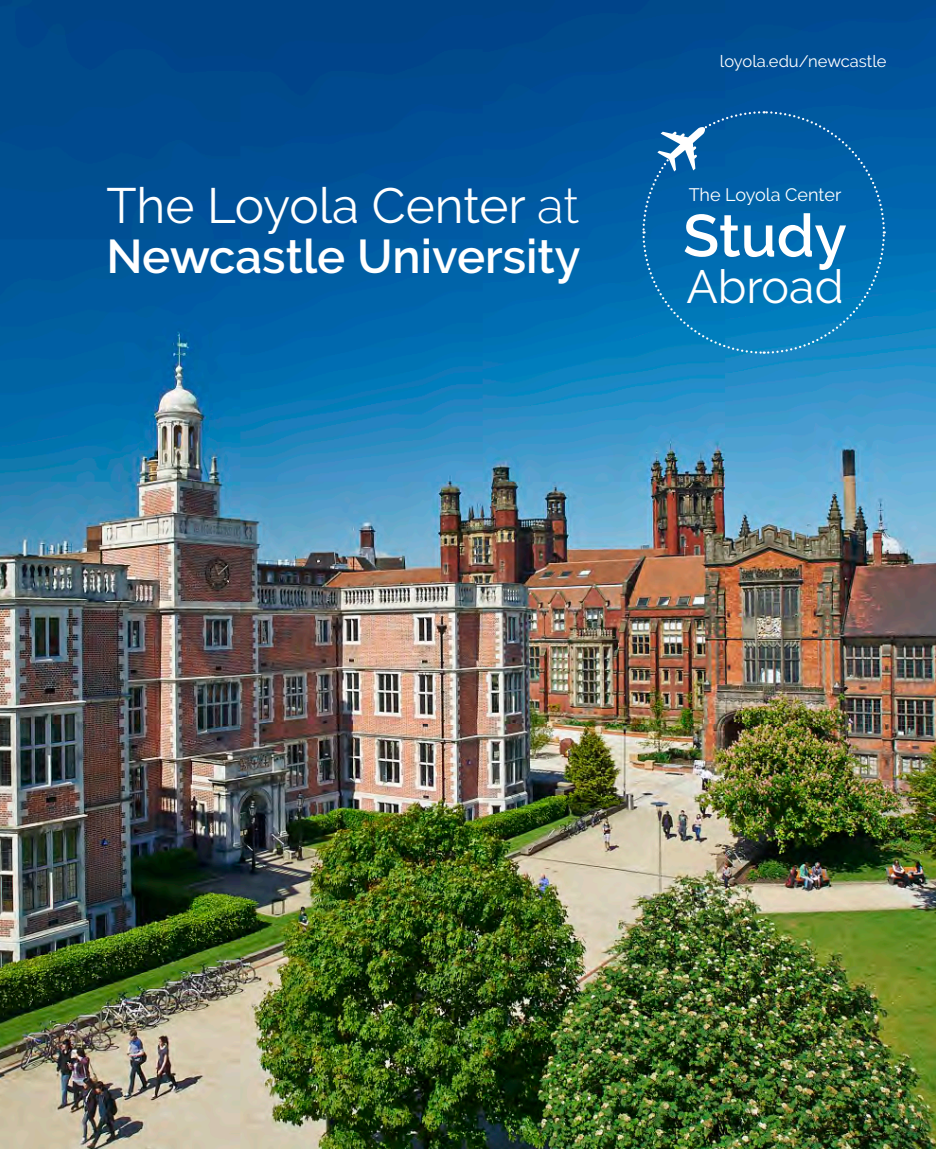
<style>
.page{position:relative;width:936px;height:1149px;background:#fff}
.page>*{position:absolute;margin:0;border:0;box-sizing:border-box;transform-origin:0 0}
.t1{font:600 59.25px "Derailed";color:#fff}
.t2{font:49.5px "Derailed";color:#fff}
.t3{font:600 47.25px "Derailed";color:#fff}
.t4{font:46.5px "Derailed";color:#fff}
.t5{font:18px "Derailed";color:#fff}
.t6{font:16.5px "Derailed";color:#fff}
.s1{font-weight:300}
</style>
<div class="page">
<img style="left:0;top:0;width:935px;height:1148px">
<svg style="left:641px;top:106px;width:245px;height:249px;background:#066db0"></svg>
<h2 class="t2" style="left:106px;top:176px;width:474px">The Loyola Center <span class="s1">at</span></h2>
<h3 class="t3" style="left:106px;top:229px;width:476px">Newcastle University</h3>
<p class="t6" style="left:719px;top:51px;width:168px">loyola.edu/newcastle</p>
<p class="t5" style="left:688px;top:184px;width:154px">The Loyola Center</p>
<h1 class="t1" style="left:683px;top:201px;width:165px">Study</h1>
<h3 class="t4" style="left:686px;top:259px;width:159px">Abroad</h3>
</div>
